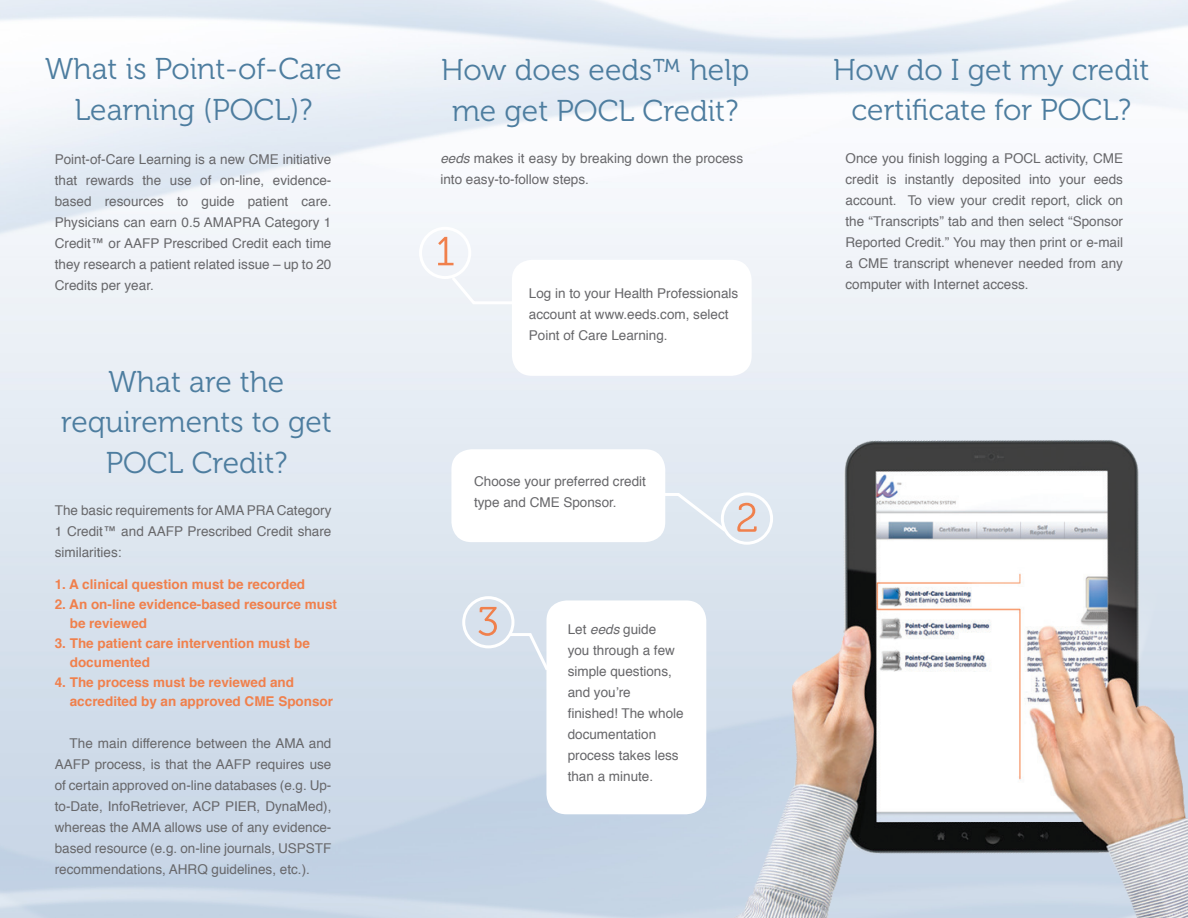
<style>
.page{position:relative;width:1188px;height:918px;background:#fff}
.page>*{position:absolute;margin:0;border:0;box-sizing:border-box;transform-origin:0 0}
.t1{font:30px/40.5px "Museo 300";color:#4d7d9f;text-align:center}
.t2{font:13.5px/21px "Helvetica";color:#67676a;text-align:justify}
.t3{font:700 13.5px/19.5px "Helvetica";color:#f0804c}
.s1{font-style:italic}
</style>
<div class="page">
<svg style="left:418px;top:225px;width:117px;height:81px"></svg>
<svg style="left:643px;top:526px;width:22px;height:20px"></svg>
<svg style="left:461px;top:595px;width:90px;height:79px;background:#dae0e9"></svg>
<div style="left:451px;top:449px;width:214px;height:93px;background:#fff;border-radius:20px"></div>
<div style="left:546px;top:600px;width:160px;height:214px;background:#fff;border-radius:20px"></div>
<img style="left:665px;top:378px;width:523px;height:540px">
<p class="t1" style="left:45px;top:49px;width:298px">What is Point-of-Care<br>Learning (POCL)?</p>
<p class="t2" style="left:55px;top:149px;width:278px">Point-of-Care Learning is a new CME initiative that rewards the use of on-line, evidence&shy;based resources to guide patient care.<br>Physicians can earn 0.5 AMAPRA Category 1<br>Credit™ or AAFP Prescribed Credit each time they research a patient related issue – up to 20<br>Credits per year.</p>
<p class="t1" style="left:61px;top:362px;width:272px">What are the requirements to get<br>POCL Credit?</p>
<p class="t2" style="left:55px;top:500px;width:278px">The basic requirements for AMA PRA Category 1 Credit™ and AAFP Prescribed Credit share similarities:</p>
<p class="t3" style="left:55px;top:575px;width:252px">1. A clinical question must be recorded</p>
<p class="t3" style="left:70px;top:594px;width:269px;text-indent:-15px">2. An on-line evidence-based resource must be reviewed</p>
<p class="t3" style="left:70px;top:633px;width:242px;text-indent:-15px">3. The patient care intervention must be documented</p>
<p class="t3" style="left:70px;top:672px;width:265px;text-indent:-15px">4. The process must be reviewed and accredited by an approved CME Sponsor</p>
<p class="t2" style="left:55px;top:733px;width:278px;text-indent:15px">The main difference between the AMA and AAFP process, is that the AAFP requires use of certain approved on-line databases (e.g. Up&shy;to-Date, InfoRetriever, ACP PIER, DynaMed), whereas the AMA allows use of any evidence&shy;based resource (e.g. on-line journals, USPSTF recommendations, AHRQ guidelines, etc.).</p>
<p class="t1" style="left:441px;top:50px;width:310px">How does eeds™ help me get POCL Credit?</p>
<p class="t2" style="left:440px;top:148px;width:304px"><span class="s1">eeds</span> makes it easy by breaking down the process into easy-to-follow steps.</p>
<p class="t2" style="left:529px;top:283px;width:211px;text-align:left">Log in to your Health Professionals account at www.eeds.com, select<br>Point of Care Learning.</p>
<p class="t2" style="left:474px;top:471px;width:173px">Choose your preferred credit type and CME Sponsor.</p>
<p class="t2" style="left:568px;top:619px;width:118px;text-align:left">Let <span class="s1">eeds</span> guide<br>you through a few simple questions, and you’re finished! The whole documentation process takes less than a minute.</p>
<p class="t1" style="left:833px;top:50px;width:318px">How do I get my credit certificate for POCL?</p>
<p class="t2" style="left:846px;top:149px;width:279px">Once you finish logging a POCL activity, CME credit is instantly deposited into your eeds account. To view your credit report, click on the “Transcripts” tab and then select “Sponsor Reported Credit.” You may then print or e-mail a CME transcript whenever needed from any computer with Internet access.</p>
</div>
